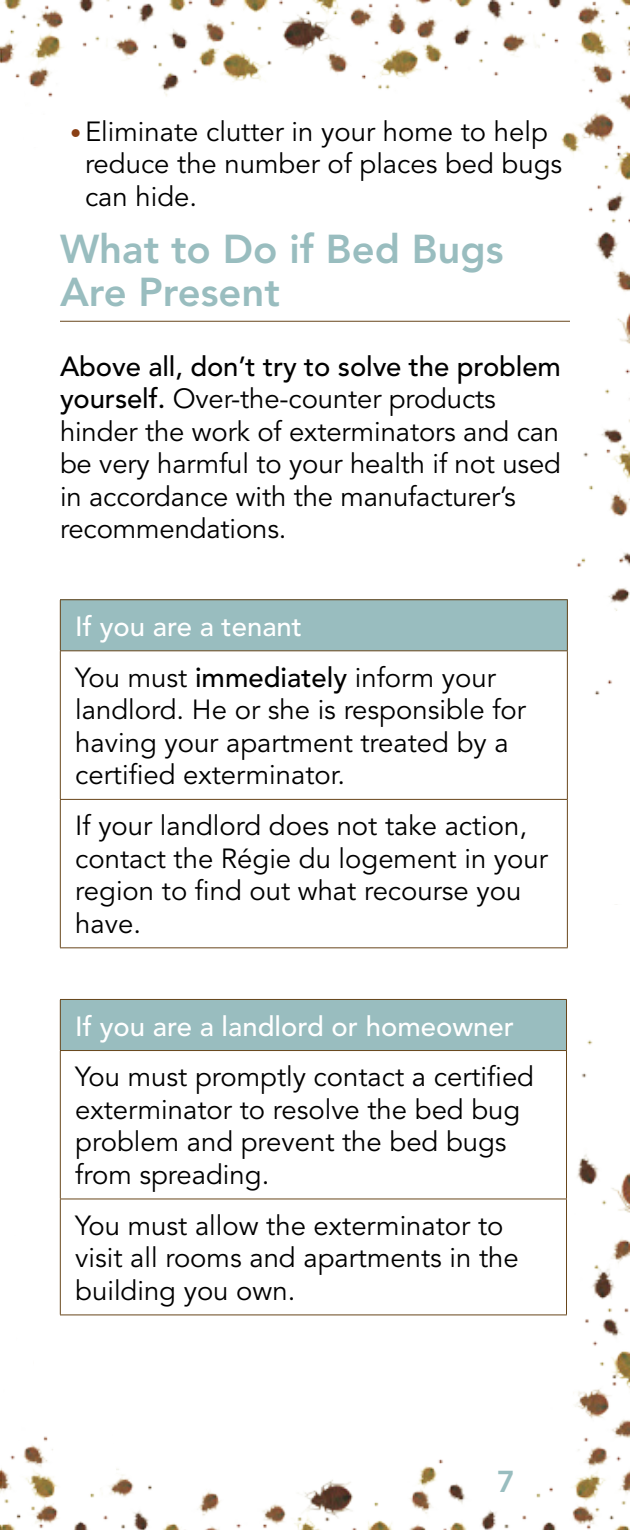
<style>
.page{position:relative;width:630px;height:1530px;background:#fff}
.page>*{position:absolute;margin:0;border:0;box-sizing:border-box;transform-origin:0 0}
.t1{font:800 40px/42.5px "Avenir";color:#99bdbf}
.t2{font:800 30px "Avenir";color:#99bdbf}
.t3{font:27.5px/32.5px "Avenir";color:#000}
.t4{font:500 27.5px "Avenir";color:#fff}
.s1{font-size:22.5px;color:#8a4015}
.s2{font-weight:500}
.s3{font-weight:500;color:#fff}
</style>
<div class="page">
<img style="left:0;top:0;width:630px;height:695px">
<img style="left:1px;top:948px;width:629px;height:582px">
<div style="left:0;top:348px;width:66px;height:887px;background:#fff"></div>
<svg style="left:567px;top:1213px;width:35px;height:50px"></svg>
<svg style="left:555px;top:948px;width:42px;height:37px"></svg>
<svg style="left:0;top:1206px;width:116px;height:293px"></svg>
<svg style="left:594px;top:607px;width:36px;height:68px"></svg>
<div style="left:597px;top:905px;width:33px;height:260px;background:#fff"></div>
<svg style="left:0;top:85px;width:92px;height:285px"></svg>
<svg style="left:464px;top:1441px;width:70px;height:71px"></svg>
<hr style="left:60px;top:321px;width:510px;height:1px;background:#68461b">
<div style="left:60px;top:600px;width:507px;height:51px;background:#99bdbf"></div>
<svg style="left:61px;top:651px;width:506px;height:296px"></svg>
<hr style="left:60px;top:800px;width:1px;height:148px;background:#68461b">
<hr style="left:567px;top:800px;width:1px;height:148px;background:#68461b">
<hr style="left:60px;top:947px;width:508px;height:1px;background:#68461b">
<hr style="left:60px;top:599px;width:508px;height:1px;background:#68461b">
<hr style="left:60px;top:600px;width:1px;height:51px;background:#68461b">
<hr style="left:567px;top:600px;width:1px;height:51px;background:#68461b">
<hr style="left:60px;top:650px;width:508px;height:1px;background:#68461b">
<hr style="left:60px;top:651px;width:1px;height:148px;background:#68461b">
<hr style="left:567px;top:651px;width:1px;height:148px;background:#68461b">
<hr style="left:60px;top:799px;width:508px;height:1px;background:#68461b">
<div style="left:60px;top:999px;width:507px;height:52px;background:#99bdbf"></div>
<svg style="left:61px;top:1051px;width:505px;height:263px"></svg>
<hr style="left:60px;top:999px;width:507px;height:1px;background:#68461b">
<hr style="left:60px;top:1000px;width:1px;height:50px;background:#68461b">
<hr style="left:566px;top:1000px;width:1px;height:50px;background:#68461b">
<hr style="left:60px;top:1050px;width:507px;height:1px;background:#68461b">
<hr style="left:60px;top:1051px;width:1px;height:148px;background:#68461b">
<hr style="left:566px;top:1051px;width:1px;height:148px;background:#68461b">
<hr style="left:60px;top:1199px;width:507px;height:1px;background:#68461b">
<hr style="left:60px;top:1199px;width:1px;height:116px;background:#68461b">
<hr style="left:566px;top:1199px;width:1px;height:116px;background:#68461b">
<hr style="left:60px;top:1314px;width:507px;height:1px;background:#68461b">
<p class="t3" style="left:85px;top:116px;width:479px;text-indent:-15px"><span class="s1">•</span> Eliminate clutter in your home to help reduce the number of places bed bugs can hide.</p>
<h1 class="t1" style="left:60px;top:228px;width:445px">What to Do if Bed Bugs<br>Are Present</h1>
<p class="t3" style="left:60px;top:351px;width:503px"><span class="s2">Above all, don’t try to solve the problem yourself.</span> Over-the-counter products hinder the work of exterminators and can be very harmful to your health if not used in accordance with the manufacturer’s recommendations.</p>
<p class="t3" style="left:75px;top:602px;width:422px;line-height:51px"><span class="s3">If you are a tenant<br></span>You must <span class="s2">immediately</span> inform your</p>
<p class="t3" style="left:75px;top:694px;width:452px">landlord. He or she is responsible for having your apartment treated by a certified exterminator.</p>
<p class="t3" style="left:75px;top:810px;width:474px">If your landlord does not take action, contact the Régie du logement in your region to find out what recourse you have.</p>
<p class="t4" style="left:75px;top:1010px;width:440px">If you are a landlord or homeowner</p>
<p class="t3" style="left:75px;top:1062px;width:460px">You must promptly contact a certified exterminator to resolve the bed bug problem and prevent the bed bugs from spreading.</p>
<p class="t3" style="left:75px;top:1210px;width:445px">You must allow the exterminator to visit all rooms and apartments in the building you own.</p>
<p class="t2" style="left:497px;top:1464px;width:19px">7</p>
</div>
